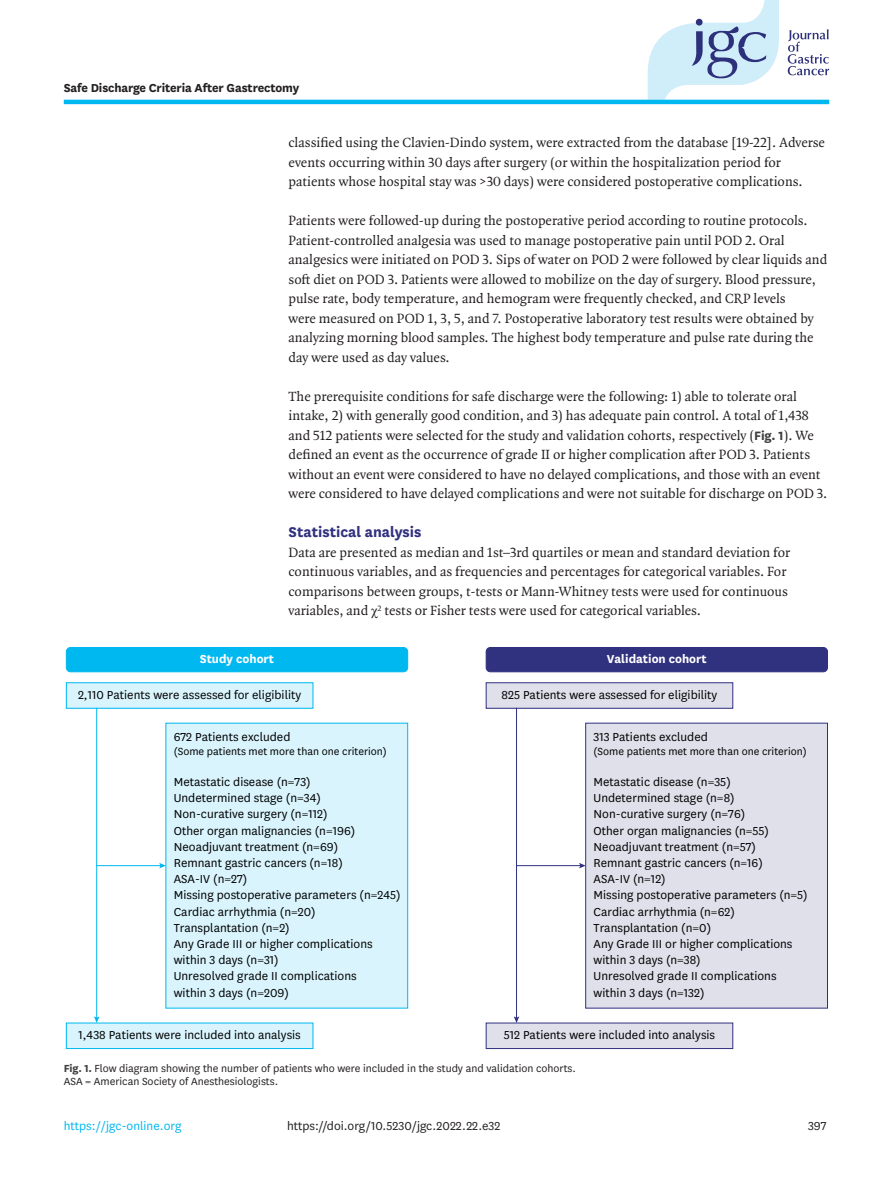
<style>
.page{position:relative;width:893px;height:1191px;background:#fff}
.page>*{position:absolute;margin:0;border:0;box-sizing:border-box;transform-origin:0 0}
.body_title2{font:700 16.5px "National";color:#30317f}
.body_p{font:14.25px/19.5px "Quadraat OT";color:#231f20}
.body_p_first{font:14.25px/19.5px "Quadraat OT";color:#231f20}
.t1{font:13.5px/16.2px "National";color:#000001}
.doi_running_footer{font:13.5px "National";color:#231f20}
.alt-title-type{font:700 13.5px "National";letter-spacing:-.01em;color:#231f20}
.t2{font:700 13.5px "National";color:#fff}
.t3{font:13.5px "National";color:#00b8f0}
.fig_caption{font:12px/13.5px "National";color:#231f20}
.t4{font:12px "National";color:#000001}
.s1{font-family:"National";font-weight:700;color:#3e3e3f}
.s2{font-family:"Times New Roman"}
.s3{font-weight:700;color:#3e3e3f}
</style>
<div class="page">
<svg style="left:648px;top:0;width:131px;height:100px"></svg>
<svg style="left:788px;top:29px;width:41px;height:46px"></svg>
<hr style="left:64px;top:100px;width:765px;height:4px;background:#00b8f0">
<div style="left:66px;top:647px;width:342px;height:25px;background:#00b8f0;border-radius:4px"></div>
<div style="left:66px;top:647px;width:342px;height:25px;border:1px solid #00b8f0;border-radius:4px"></div>
<div style="left:66px;top:682px;width:247px;height:26px;background:#d9f4fc"></div>
<div style="left:486px;top:647px;width:341px;height:25px;background:#30317f;border-radius:4px"></div>
<div style="left:486px;top:647px;width:342px;height:25px;border:1px solid #30317f;border-radius:4px"></div>
<div style="left:66px;top:1023px;width:247px;height:25px;background:#d9f4fc"></div>
<div style="left:66px;top:1022px;width:247px;height:27px;border:1px solid #00b8f0"></div>
<div style="left:486px;top:1023px;width:247px;height:25px;background:#e0e0eb"></div>
<div style="left:486px;top:1022px;width:247px;height:27px;border:1px solid #30317f"></div>
<div style="left:486px;top:682px;width:247px;height:26px;background:#e0e0eb"></div>
<div style="left:486px;top:682px;width:247px;height:26px;border:1px solid #30317f"></div>
<div style="left:166px;top:723px;width:242px;height:285px;background:#d9f4fc"></div>
<hr style="left:96px;top:708px;width:1px;height:310px;background:#00b8f0">
<svg style="left:94px;top:1016px;width:5px;height:7px"></svg>
<hr style="left:97px;top:865px;width:64px;height:1px;background:#00b8f0">
<svg style="left:159px;top:863px;width:7px;height:5px"></svg>
<div style="left:586px;top:723px;width:241px;height:285px;background:#e0e0eb"></div>
<div style="left:585px;top:723px;width:243px;height:285px;border:1px solid #30317f"></div>
<hr style="left:516px;top:708px;width:1px;height:310px;background:#30317f">
<svg style="left:514px;top:1016px;width:5px;height:7px"></svg>
<hr style="left:516px;top:865px;width:65px;height:1px;background:#30317f">
<svg style="left:579px;top:863px;width:7px;height:5px"></svg>
<p class="alt-title-type" style="left:64px;top:78px;width:237px">Safe Discharge Criteria After Gastrectomy</p>
<p class="t2" style="left:200px;top:649px;width:76px">Study cohort</p>
<p class="body_p" style="left:289px;top:133px;width:538px">classified using the Clavien-Dindo system, were extracted from the database [19-22]. Adverse events occurring within 30 days after surgery (or within the hospitalization period for patients whose hospital stay was &gt;30 days) were considered postoperative complications.</p>
<p class="body_p" style="left:289px;top:211px;width:540px">Patients were followed-up during the postoperative period according to routine protocols.<br>Patient-controlled analgesia was used to manage postoperative pain until POD 2. Oral analgesics were initiated on POD 3. Sips of water on POD 2 were followed by clear liquids and soft diet on POD 3. Patients were allowed to mobilize on the day of surgery. Blood pressure, pulse rate, body temperature, and hemogram were frequently checked, and CRP levels<br>were measured on POD 1, 3, 5, and 7. Postoperative laboratory test results were obtained by analyzing morning blood samples. The highest body temperature and pulse rate during the day were used as day values.</p>
<p class="body_p" style="left:289px;top:386px;width:540px">The prerequisite conditions for safe discharge were the following: 1) able to tolerate oral intake, 2) with generally good condition, and 3) has adequate pain control. A total of 1,438 and 512 patients were selected for the study and validation cohorts, respectively (<span class="s1">Fig. 1</span>). We defined an event as the occurrence of grade II or higher complication after POD 3. Patients without an event were considered to have no delayed complications, and those with an event were considered to have delayed complications and were not suitable for discharge on POD 3.</p>
<p class="body_title2" style="left:289px;top:520px;width:134px">Statistical analysis</p>
<p class="body_p_first" style="left:289px;top:542px;width:503px">Data are presented as median and 1st–3rd quartiles or mean and standard deviation for continuous variables, and as frequencies and percentages for categorical variables. For comparisons between groups, t-tests or Mann-Whitney tests were used for continuous variables, and <span class="s2">χ</span><sup>2</sup> tests or Fisher tests were used for categorical variables.</p>
<p class="t2" style="left:607px;top:649px;width:101px">Validation cohort</p>
<p class="t1" style="left:78px;top:686px;width:225px">2,110 Patients were assessed for eligibility</p>
<p class="t1" style="left:174px;top:728px;width:118px">672 Patients excluded</p>
<p class="t4" style="left:174px;top:744px;width:215px">(Some patients met more than one criterion)</p>
<p class="t1" style="left:174px;top:773px;width:228px">Metastatic disease (n=73)<br>Undetermined stage (n=34)<br>Non-curative surgery (n=112)<br>Other organ malignancies (n=196)<br>Neoadjuvant treatment (n=69)<br>Remnant gastric cancers (n=18)<br>ASA-IV (n=27)<br>Missing postoperative parameters (n=245)<br>Cardiac arrhythmia (n=20)<br>Transplantation (n=2)<br>Any Grade III or higher complications within 3 days (n=31)<br>Unresolved grade II complications<br>within 3 days (n=209)</p>
<p class="t1" style="left:502px;top:686px;width:217px">825 Patients were assessed for eligibility</p>
<p class="t1" style="left:594px;top:728px;width:116px">313 Patients excluded</p>
<p class="t4" style="left:594px;top:744px;width:215px">(Some patients met more than one criterion)</p>
<p class="t1" style="left:594px;top:773px;width:216px">Metastatic disease (n=35)<br>Undetermined stage (n=8)<br>Non-curative surgery (n=76)<br>Other organ malignancies (n=55)<br>Neoadjuvant treatment (n=57)<br>Remnant gastric cancers (n=16)<br>ASA-IV (n=12)<br>Missing postoperative parameters (n=5)<br>Cardiac arrhythmia (n=62)<br>Transplantation (n=0)<br>Any Grade III or higher complications within 3 days (n=38)<br>Unresolved grade II complications within 3 days (n=132)</p>
<p class="t1" style="left:78px;top:1026px;width:224px">1,438 Patients were included into analysis</p>
<p class="t1" style="left:504px;top:1026px;width:213px">512 Patients were included into analysis</p>
<p class="fig_caption" style="left:64px;top:1060px;width:514px"><span class="s3">Fig. 1.</span> Flow diagram showing the number of patients who were included in the study and validation cohorts.<br>ASA = American Society of Anesthesiologists.</p>
<p class="t3" style="left:64px;top:1116px;width:119px">https://jgc-online.org</p>
<p class="doi_running_footer" style="left:287px;top:1116px;width:215px">https://doi.org/10.5230/jgc.2022.22.e32</p>
<p class="doi_running_footer" style="left:808px;top:1116px;width:20px">397</p>
</div>
